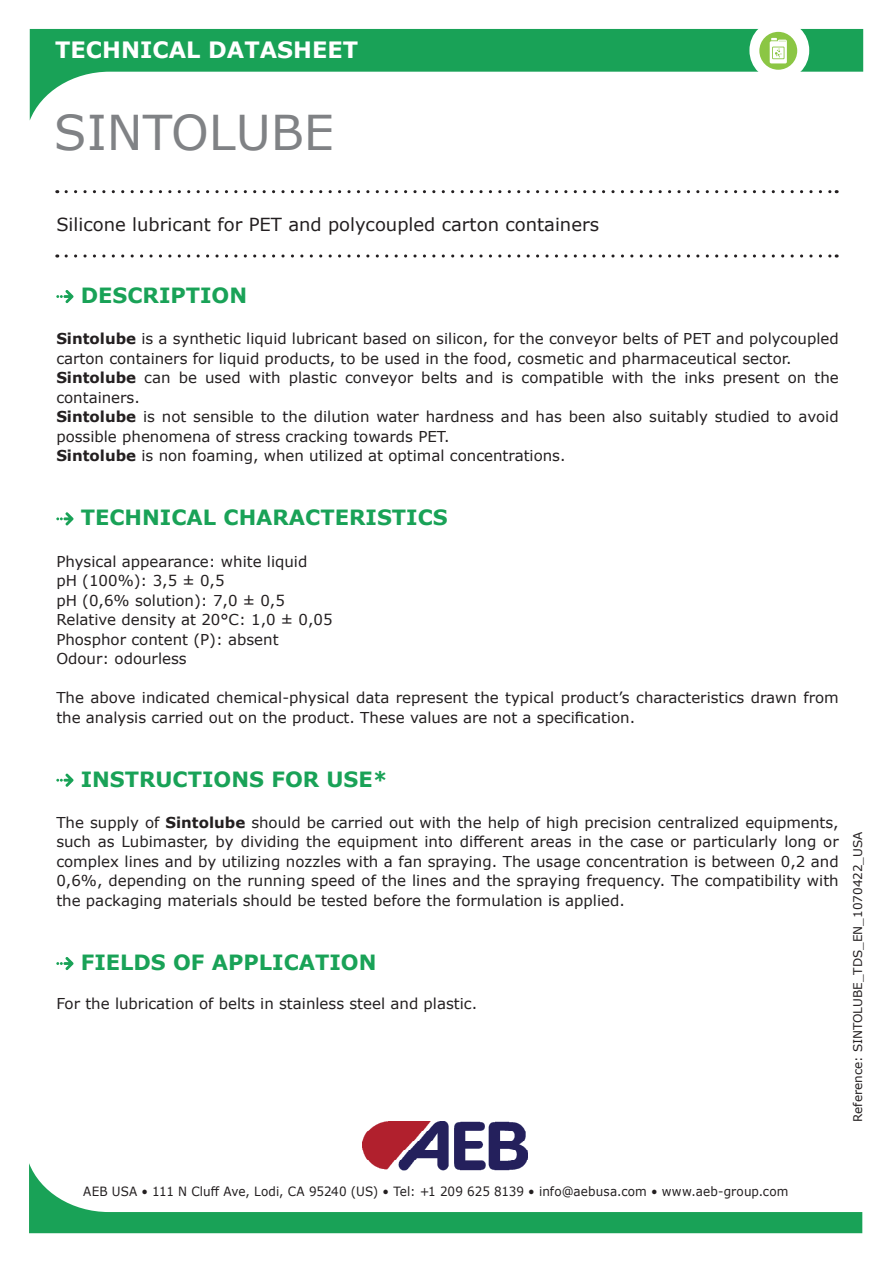
<style>
.page{position:relative;width:893px;height:1263px;background:#fff}
.page>*{position:absolute;margin:0;border:0;box-sizing:border-box;transform-origin:0 0}
.t1{font:48px "Verdana";color:#808285}
.t2{font:700 22.5px "Verdana";color:#fff}
.t3{font:700 21px "Verdana";color:#19a257}
.t4{font:18px "Verdana";color:#231f20}
.t5{font:15px/19.5px "Verdana";color:#231f20}
.t6{font:12.75px "Verdana";letter-spacing:.01em;color:#231f20;scale:.94 1}
.t7{font:12px "Verdana";color:#231f20}
.s1{font-weight:700}
</style>
<div class="page">
<svg style="left:30px;top:29px;width:833px;height:91px"></svg>
<svg style="left:66px;top:190px;width:771px;height:3px"></svg>
<svg style="left:66px;top:254px;width:771px;height:4px"></svg>
<div style="left:749px;top:20px;width:60px;height:61px;background:#fff;border-radius:30px"></div>
<div style="left:759px;top:32px;width:38px;height:38px;background:#8bc644;border-radius:50%"></div>
<svg style="left:770px;top:38px;width:17px;height:25px"></svg>
<svg style="left:29px;top:1163px;width:833px;height:70px"></svg>
<img style="left:363px;top:1121px;width:164px;height:49px">
<svg style="left:56px;top:290px;width:18px;height:13px"></svg>
<svg style="left:56px;top:512px;width:18px;height:13px"></svg>
<svg style="left:56px;top:774px;width:18px;height:13px"></svg>
<svg style="left:56px;top:957px;width:18px;height:13px"></svg>
<h2 class="t2" style="left:55px;top:34px;width:304px">TECHNICAL DATASHEET</h2>
<h1 class="t1" style="left:54px;top:100px;width:282px">SINTOLUBE</h1>
<p class="t4" style="left:56px;top:212px;width:544px">Silicone lubricant for PET and polycoupled carton containers</p>
<h3 class="t3" style="left:81px;top:281px;width:168px">DESCRIPTION</h3>
<p class="t5" style="left:56px;top:329px;width:784px"><span class="s1">Sintolube</span> is a synthetic liquid lubricant based on silicon, for the conveyor belts of PET and polycoupled carton containers for liquid products, to be used in the food, cosmetic and pharmaceutical sector.<br><span class="s1">Sintolube</span> can be used with plastic conveyor belts and is compatible with the inks present on the containers.<br><span class="s1">Sintolube</span> is not sensible to the dilution water hardness and has been also suitably studied to avoid possible phenomena of stress cracking towards PET.<br><span class="s1">Sintolube</span> is non foaming, when utilized at optimal concentrations.</p>
<h3 class="t3" style="left:81px;top:503px;width:369px">TECHNICAL CHARACTERISTICS</h3>
<p class="t5" style="left:56px;top:551px;width:278px">Physical appearance: white liquid<br>pH (100%): 3,5 ± 0,5<br>pH (0,6% solution): 7,0 ± 0,5<br>Relative density at 20°C: 1,0 ± 0,05<br>Phosphor content (P): absent<br>Odour: odourless</p>
<p class="t5" style="left:56px;top:688px;width:784px">The above indicated chemical-physical data represent the typical product’s characteristics drawn from the analysis carried out on the product. These values are not a specification.</p>
<h3 class="t3" style="left:81px;top:764px;width:308px">INSTRUCTIONS FOR USE*</h3>
<p class="t5" style="left:56px;top:812px;width:784px;text-align:justify">The supply of <span class="s1">Sintolube</span> should be carried out with the help of high precision centralized equipments, such as Lubimaster, by dividing the equipment into different areas in the case or particularly long or complex lines and by utilizing nozzles with a fan spraying. The usage concentration is between 0,2 and 0,6%, depending on the running speed of the lines and the spraying frequency. The compatibility with the packaging materials should be tested before the formulation is applied.</p>
<h3 class="t3" style="left:81px;top:947px;width:297px">FIELDS OF APPLICATION</h3>
<p class="t5" style="left:56px;top:994px;width:422px">For the lubrication of belts in stainless steel and plastic.</p>
<p class="t7" style="left:850px;top:1122px;width:291px;rotate:-90deg">Reference: SINTOLUBE_TDS_EN_1070422_USA</p>
<p class="t6" style="left:83px;top:1182px;width:752px">AEB USA • 111 N Cluff Ave, Lodi, CA 95240 (US) • Tel: +1 209 625 8139 • info@aebusa.com • www.aeb-group.com</p>
</div>
